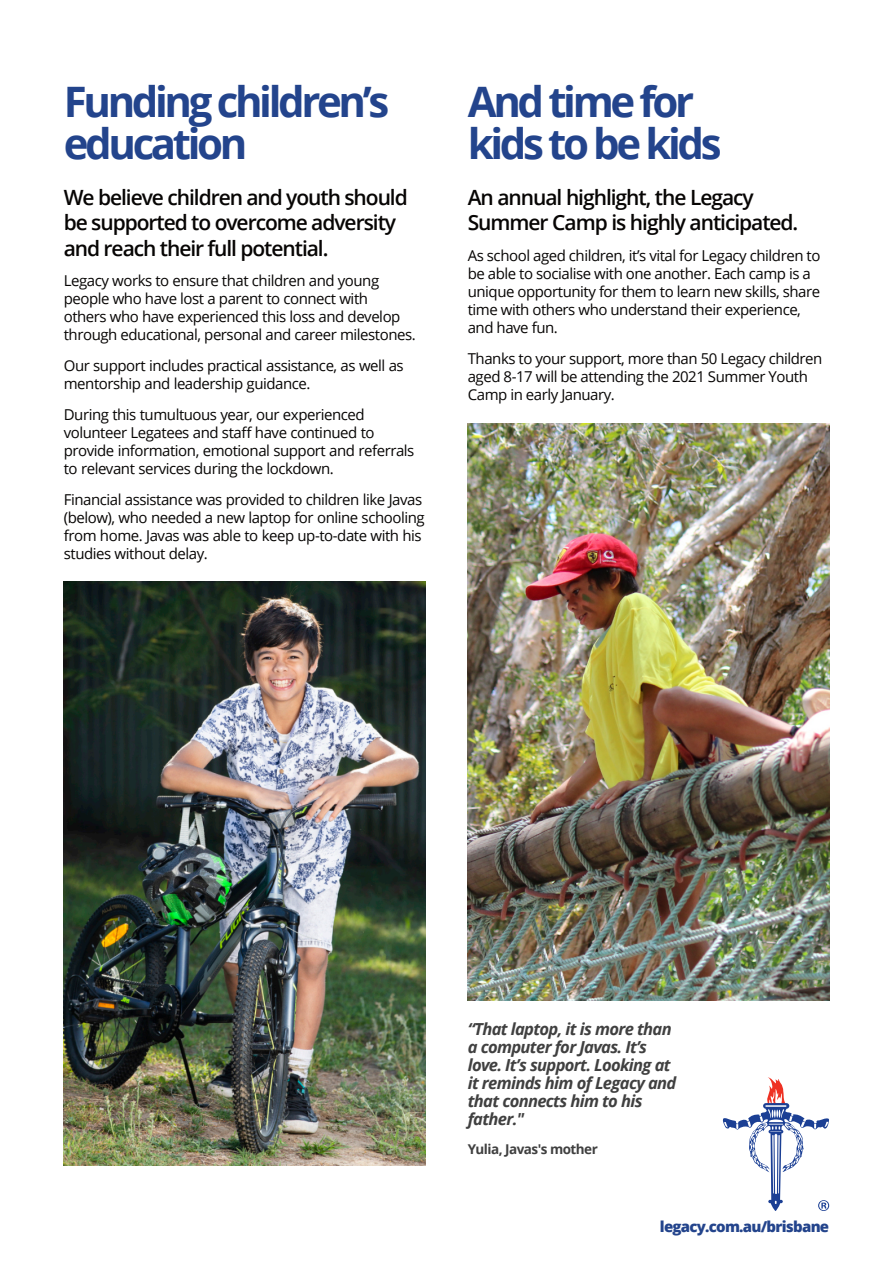
<style>
.page{position:relative;width:893px;height:1263px;background:#fff}
.page>*{position:absolute;margin:0;border:0;box-sizing:border-box;transform-origin:0 0}
.t1{font:700 42px/42px "Open Sans";letter-spacing:-.08em;color:#23448c}
.t2{font:600 21px/25.2px "Open Sans";letter-spacing:-.05em;color:#070504}
.t3{font:italic 700 16.5px/18px "Open Sans";letter-spacing:-.04em;color:#404040}
.t4{font:15px/18px "Open Sans";letter-spacing:-.03em;color:#070504}
.t5{font:800 15px "Open Sans";letter-spacing:-.05em;color:#23448c}
.t6{font:700 13.5px "Open Sans";letter-spacing:-.04em;color:#404040}
</style>
<div class="page">
<img style="left:64px;top:581px;width:361px;height:584px">
<img style="left:468px;top:423px;width:361px;height:577px">
<svg style="left:723px;top:1077px;width:107px;height:134px"></svg>
<h1 class="t1" style="left:64px;top:85px;width:327px">Funding children’s education</h1>
<h2 class="t2" style="left:64px;top:187px;width:346px">We believe children and youth should be supported to overcome adversity and reach their full potential.</h2>
<p class="t4" style="left:64px;top:273px;width:354px">Legacy works to ensure that children and young people who have lost a parent to connect with<br>others who have experienced this loss and develop through educational, personal and career milestones.</p>
<p class="t4" style="left:64px;top:358px;width:341px">Our support includes practical assistance, as well as mentorship and leadership guidance.</p>
<p class="t4" style="left:64px;top:407px;width:352px">During this tumultuous year, our experienced volunteer Legatees and staff have continued to provide information, emotional support and referrals to relevant services during the lockdown.</p>
<p class="t4" style="left:64px;top:492px;width:362px">Financial assistance was provided to children like Javas (below), who needed a new laptop for online schooling from home. Javas was able to keep up-to-date with his studies without delay.</p>
<h1 class="t1" style="left:468px;top:85px;width:255px">And time for kids to be kids</h1>
<h2 class="t2" style="left:468px;top:187px;width:332px">An annual highlight, the Legacy<br>Summer Camp is highly anticipated.</h2>
<p class="t4" style="left:468px;top:248px;width:354px">As school aged children, it’s vital for Legacy children to be able to socialise with one another. Each camp is a unique opportunity for them to learn new skills, share time with others who understand their experience, and have fun.</p>
<p class="t4" style="left:468px;top:351px;width:356px">Thanks to your support, more than 50 Legacy children aged 8-17 will be attending the 2021 Summer Youth<br>Camp in early January.</p>
<p class="t3" style="left:468px;top:1021px;width:210px">“That laptop, it is more than a computer for Javas. It’s love. It’s support. Looking at it reminds him of Legacy and that connects him to his father."</p>
<p class="t6" style="left:468px;top:1143px;width:132px">Yulia, Javas's mother</p>
<p class="t5" style="left:660px;top:1221px;width:171px">legacy.com.au/brisbane</p>
</div>
